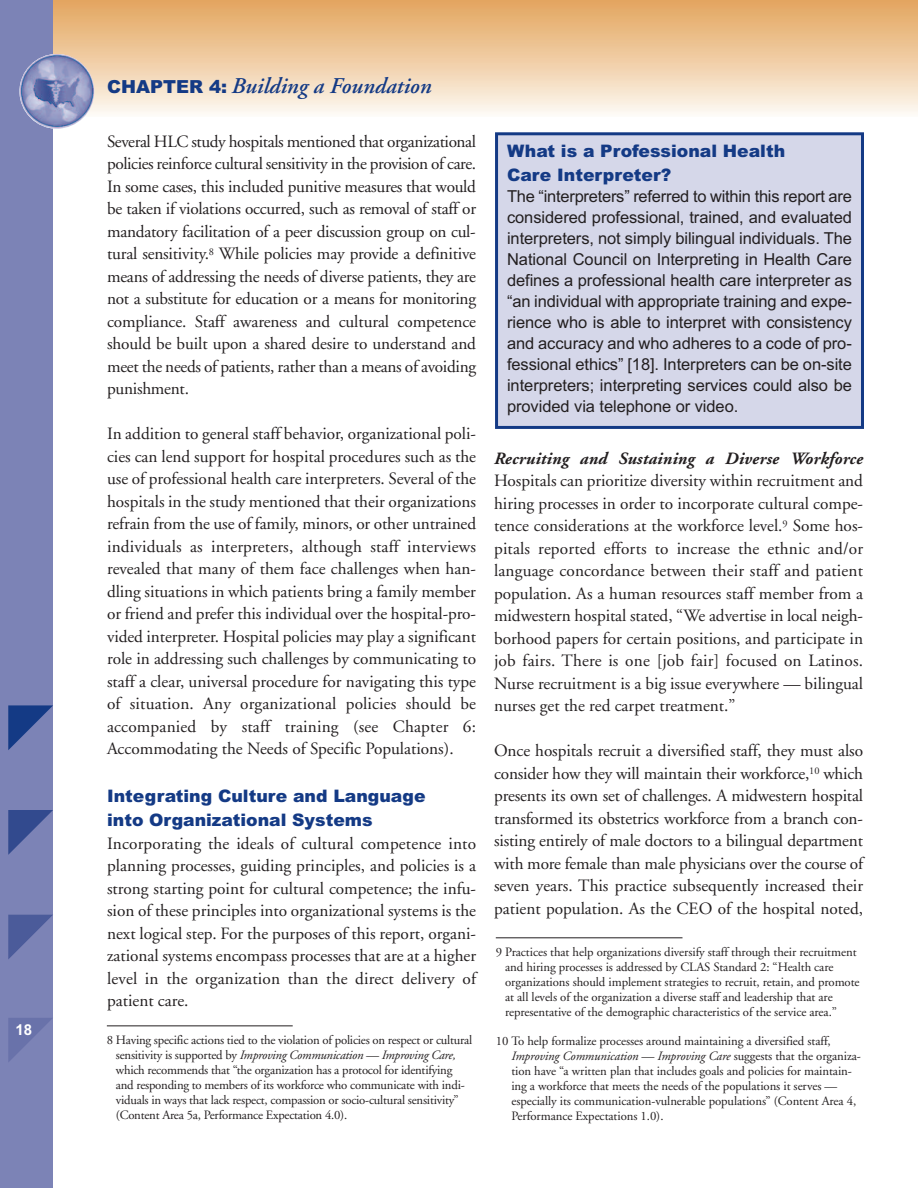
<style>
.page{position:relative;width:918px;height:1188px;background:#fff}
.page>*{position:absolute;margin:0;border:0;box-sizing:border-box;transform-origin:0 0}
.t1{font:italic 600 22.5px "Adobe Garamond";color:#143a85}
.t2{font:17.25px/22.5px "Adobe Garamond";color:#231f20;text-align:justify}
.t3{font:900 17.25px/24px "Arial";color:#143a85}
.t4{font:italic 700 17.25px "Adobe Garamond";letter-spacing:.01em;color:#231f20}
.t5{font:16.5px/21px "Arial";letter-spacing:-.005em;color:#231f20;text-align:justify}
.t6{font:700 15px "Arial";color:#fff}
.t7{font:12.75px/15px "Adobe Garamond";letter-spacing:-.005em;color:#231f20}
.s1{font-family:"Arial";font-weight:900;font-style:normal;font-size:18px}
.s2{font-style:italic}
</style>
<div class="page">
<div style="left:53px;top:0;width:865px;height:117px;background:linear-gradient(to bottom,#e3a35b,#fdf9f2)"></div>
<div style="left:0;top:0;width:53px;height:1188px;background:#7c83b6"></div>
<svg style="left:8px;top:705px;width:45px;height:45px"></svg>
<svg style="left:8px;top:810px;width:45px;height:45px"></svg>
<svg style="left:8px;top:915px;width:45px;height:44px"></svg>
<svg style="left:8px;top:1018px;width:44px;height:44px"></svg>
<img style="left:20px;top:54px;width:74px;height:75px;border-radius:50%">
<div style="left:498px;top:135px;width:363px;height:291px;background:#d5d7e9"></div>
<div style="left:495px;top:132px;width:369px;height:297px;border:3px solid #143a85"></div>
<hr style="left:496px;top:937px;width:186px;height:1px;background:#231f20">
<hr style="left:107px;top:1025px;width:186px;height:1px;background:#231f20">
<p class="t6" style="left:15px;top:1021px;width:18px">18</p>
<h1 class="t1" style="left:107px;top:77px;width:326px"><span class="s1">CHAPTER 4:</span> Building a Foundation</h1>
<p class="t2" style="left:107px;top:132px;width:371px">Several HLC study hospitals mentioned that organizational policies reinforce cultural sensitivity in the provision of care.<br>In some cases, this included punitive measures that would be taken if violations occurred, such as removal of staff or mandatory facilitation of a peer discussion group on cul&shy;tural sensitivity.<sup>8</sup> While policies may provide a definitive means of addressing the needs of diverse patients, they are not a substitute for education or a means for monitoring compliance. Staff awareness and cultural competence should be built upon a shared desire to understand and meet the needs of patients, rather than a means of avoiding punishment.</p>
<p class="t2" style="left:107px;top:424px;width:371px">In addition to general staff behavior, organizational poli&shy;cies can lend support for hospital procedures such as the use of professional health care interpreters. Several of the hospitals in the study mentioned that their organizations refrain from the use of family, minors, or other untrained individuals as interpreters, although staff interviews revealed that many of them face challenges when han&shy;dling situations in which patients bring a family member or friend and prefer this individual over the hospital-pro&shy;vided interpreter. Hospital policies may play a significant role in addressing such challenges by communicating to staff a clear, universal procedure for navigating this type of situation. Any organizational policies should be accompanied by staff training (see Chapter 6:<br>Accommodating the Needs of Specific Populations).</p>
<p class="t3" style="left:107px;top:784px;width:320px">Integrating Culture and Language into Organizational Systems</p>
<p class="t2" style="left:107px;top:834px;width:371px">Incorporating the ideals of cultural competence into planning processes, guiding principles, and policies is a strong starting point for cultural competence; the infu&shy;sion of these principles into organizational systems is the next logical step. For the purposes of this report, organi&shy;zational systems encompass processes that are at a higher level in the organization than the direct delivery of patient care.</p>
<p class="t7" style="left:116px;top:1034px;width:358px;text-indent:-9px">8 Having specific actions tied to the violation of policies on respect or cultural sensitivity is supported by <span class="s2">Improving Communication — Improving Care, </span>which recommends that “the organization has a protocol for identifying and responding to members of its workforce who communicate with indi&shy;viduals in ways that lack respect, compassion or socio-cultural sensitivity” (Content Area 5a, Performance Expectation 4.0).</p>
<p class="t3" style="left:507px;top:139px;width:280px">What is a Professional Health<br>Care Interpreter?</p>
<p class="t5" style="left:507px;top:185px;width:346px">The “interpreters” referred to within this report are considered professional, trained, and evaluated interpreters, not simply bilingual individuals. The National Council on Interpreting in Health Care defines a professional health care interpreter as “an individual with appropriate training and expe&shy;rience who is able to interpret with consistency and accuracy and who adheres to a code of pro&shy;fessional ethics” [18]. Interpreters can be on-site interpreters; interpreting services could also be provided via telephone or video.</p>
<p class="t4" style="left:494px;top:452px;width:370px">Recruiting and Sustaining a Diverse Workforce</p>
<p class="t2" style="left:494px;top:471px;width:371px">Hospitals can prioritize diversity within recruitment and hiring processes in order to incorporate cultural compe&shy;tence considerations at the workforce level.<sup>9</sup> Some hos&shy;pitals reported efforts to increase the ethnic and/or language concordance between their staff and patient population. As a human resources staff member from a midwestern hospital stated, “We advertise in local neigh&shy;borhood papers for certain positions, and participate in job fairs. There is one [job fair] focused on Latinos.<br>Nurse recruitment is a big issue everywhere — bilingual nurses get the red carpet treatment.”</p>
<p class="t2" style="left:494px;top:741px;width:371px">Once hospitals recruit a diversified staff, they must also consider how they will maintain their workforce,<sup>10</sup> which presents its own set of challenges. A midwestern hospital transformed its obstetrics workforce from a branch con&shy;sisting entirely of male doctors to a bilingual department with more female than male physicians over the course of seven years. This practice subsequently increased their patient population. As the CEO of the hospital noted,</p>
<p class="t7" style="left:505px;top:946px;width:356px;text-indent:-9px">9 Practices that help organizations diversify staff through their recruitment and hiring processes is addressed by CLAS Standard 2: “Health care organizations should implement strategies to recruit, retain, and promote at all levels of the organization a diverse staff and leadership that are representative of the demographic characteristics of the service area.”</p>
<p class="t7" style="left:511px;top:1034px;width:351px;text-indent:-16px">10 To help formalize processes around maintaining a diversified staff, <span class="s2">Improving Communication — Improving Care</span> suggests that the organiza&shy;tion have “a written plan that includes goals and policies for maintain&shy;ing a workforce that meets the needs of the populations it serves — especially its communication-vulnerable populations” (Content Area 4, Performance Expectations 1.0).</p>
</div>
